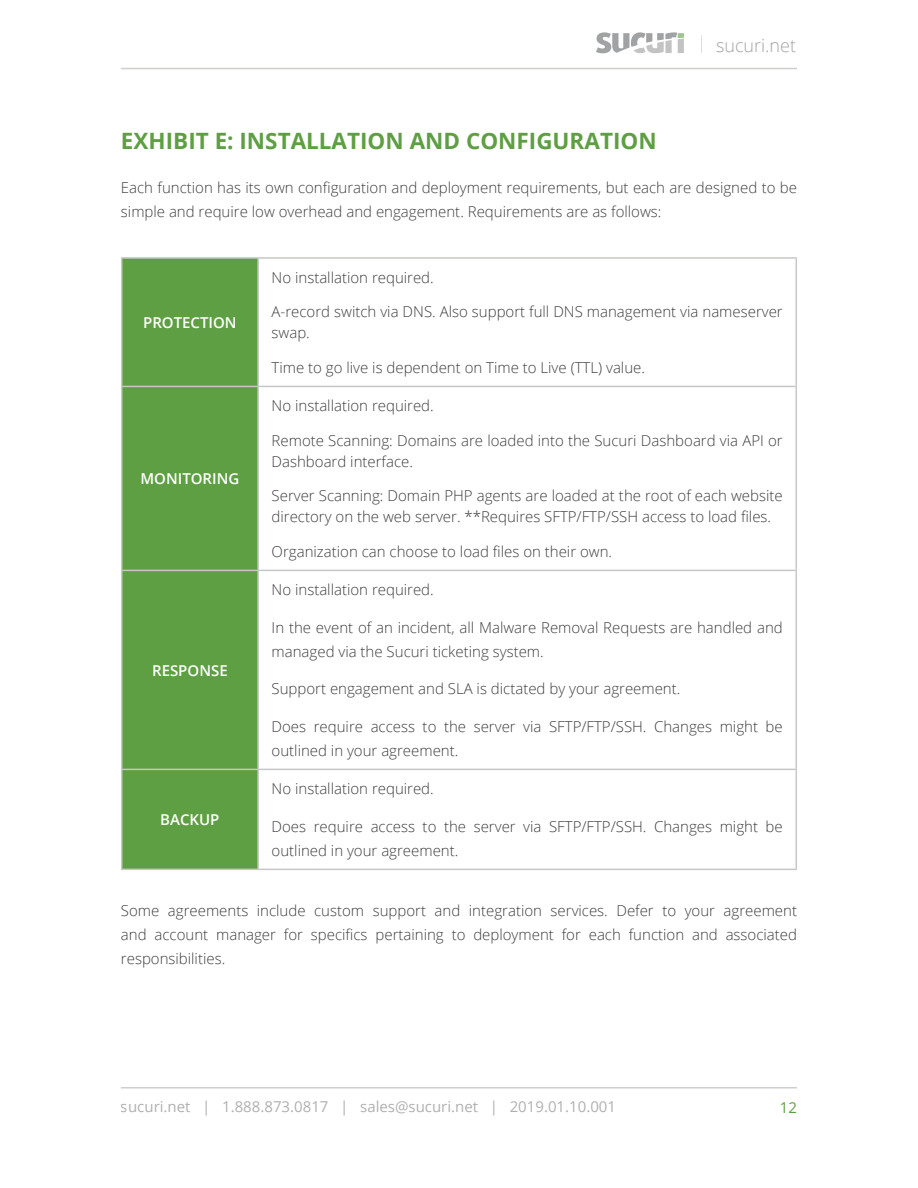
<style>
.page{position:relative;width:918px;height:1188px;background:#fff}
.page>*{position:absolute;margin:0;border:0;box-sizing:border-box;transform-origin:0 0}
.t1{font:700 22.5px "Open Sans";color:#5e9f43}
.t2{font:300 18px "Open Sans";color:#636466}
.t3{font:300 15px/24px "Open Sans";color:#3e3e3f}
.t4{font:15px "Open Sans";color:#7b7b7a}
.t5{font:600 15px "Open Sans";color:#fff}
.t6{font:15px "Open Sans";color:#5e9f43}
</style>
<div class="page">
<hr style="left:121px;top:68px;width:676px;height:1px;background:#d0cfcd">
<hr style="left:121px;top:1087px;width:676px;height:2px;background:#d0cfcd">
<svg style="left:596px;top:32px;width:88px;height:21px"></svg>
<div style="left:122px;top:259px;width:135px;height:610px;background:#5e9f43"></div>
<hr style="left:121px;top:257px;width:137px;height:2px;background:#c7c7c6">
<hr style="left:121px;top:259px;width:1px;height:127px;background:#c7c7c6">
<hr style="left:258px;top:257px;width:539px;height:2px;background:#c7c7c6">
<hr style="left:257px;top:259px;width:2px;height:127px;background:#c7c7c6">
<hr style="left:796px;top:259px;width:1px;height:127px;background:#c7c7c6">
<hr style="left:121px;top:386px;width:137px;height:1px;background:#c7c7c6">
<hr style="left:121px;top:387px;width:1px;height:183px;background:#c7c7c6">
<hr style="left:258px;top:386px;width:539px;height:1px;background:#c7c7c6">
<hr style="left:257px;top:387px;width:2px;height:183px;background:#c7c7c6">
<hr style="left:796px;top:387px;width:1px;height:183px;background:#c7c7c6">
<hr style="left:121px;top:570px;width:137px;height:1px;background:#c7c7c6">
<hr style="left:121px;top:571px;width:1px;height:198px;background:#c7c7c6">
<hr style="left:258px;top:570px;width:539px;height:1px;background:#c7c7c6">
<hr style="left:257px;top:571px;width:2px;height:198px;background:#c7c7c6">
<hr style="left:796px;top:571px;width:1px;height:198px;background:#c7c7c6">
<hr style="left:121px;top:769px;width:137px;height:1px;background:#c7c7c6">
<hr style="left:121px;top:770px;width:1px;height:99px;background:#c7c7c6">
<hr style="left:258px;top:769px;width:539px;height:1px;background:#c7c7c6">
<hr style="left:257px;top:770px;width:2px;height:99px;background:#c7c7c6">
<hr style="left:796px;top:770px;width:1px;height:99px;background:#c7c7c6">
<hr style="left:121px;top:869px;width:137px;height:1px;background:#c7c7c6">
<hr style="left:258px;top:869px;width:539px;height:1px;background:#c7c7c6">
<p class="t2" style="left:697px;top:33px;width:101px">| sucuri.net</p>
<h1 class="t1" style="left:121px;top:125px;width:537px">EXHIBIT E: INSTALLATION AND CONFIGURATION</h1>
<p class="t3" style="left:121px;top:176px;width:678px">Each function has its own configuration and deployment requirements, but each are designed to be simple and require low overhead and engagement. Requirements are as follows:</p>
<p class="t5" style="left:143px;top:312px;width:95px">PROTECTION</p>
<p class="t5" style="left:140px;top:468px;width:101px">MONITORING</p>
<p class="t5" style="left:152px;top:660px;width:77px">RESPONSE</p>
<p class="t5" style="left:160px;top:809px;width:61px">BACKUP</p>
<p class="t3" style="left:272px;top:265px;width:164px">No installation required.</p>
<p class="t3" style="left:272px;top:301px;width:513px;line-height:21px">A-record switch via DNS. Also support full DNS management via nameserver swap.</p>
<p class="t3" style="left:272px;top:355px;width:375px">Time to go live is dependent on Time to Live (TTL) value.</p>
<p class="t3" style="left:272px;top:394px;width:164px">No installation required.</p>
<p class="t3" style="left:272px;top:430px;width:513px;line-height:21px">Remote Scanning: Domains are loaded into the Sucuri Dashboard via API or<br>Dashboard interface.</p>
<p class="t3" style="left:272px;top:485px;width:513px;line-height:21px">Server Scanning: Domain PHP agents are loaded at the root of each website directory on the web server. **Requires SFTP/FTP/SSH access to load files.</p>
<p class="t3" style="left:272px;top:539px;width:342px">Organization can choose to load files on their own.</p>
<p class="t3" style="left:272px;top:578px;width:164px">No installation required.</p>
<p class="t3" style="left:272px;top:615px;width:513px">In the event of an incident, all Malware Removal Requests are handled and managed via the Sucuri ticketing system.</p>
<p class="t3" style="left:272px;top:677px;width:410px">Support engagement and SLA is dictated by your agreement.</p>
<p class="t3" style="left:272px;top:714px;width:513px">Does require access to the server via SFTP/FTP/SSH. Changes might be outlined in your agreement.</p>
<p class="t3" style="left:272px;top:777px;width:164px">No installation required.</p>
<p class="t3" style="left:272px;top:814px;width:513px">Does require access to the server via SFTP/FTP/SSH. Changes might be outlined in your agreement.</p>
<p class="t3" style="left:121px;top:899px;width:678px;text-align:justify">Some agreements include custom support and integration services. Defer to your agreement and account manager for specifics pertaining to deployment for each function and associated responsibilities.</p>
<p class="t4" style="left:121px;top:1096px;width:497px">sucuri.net | 1.888.873.0817 | sales@sucuri.net | 2019.01.10.001</p>
<p class="t6" style="left:780px;top:1097px;width:19px">12</p>
</div>
